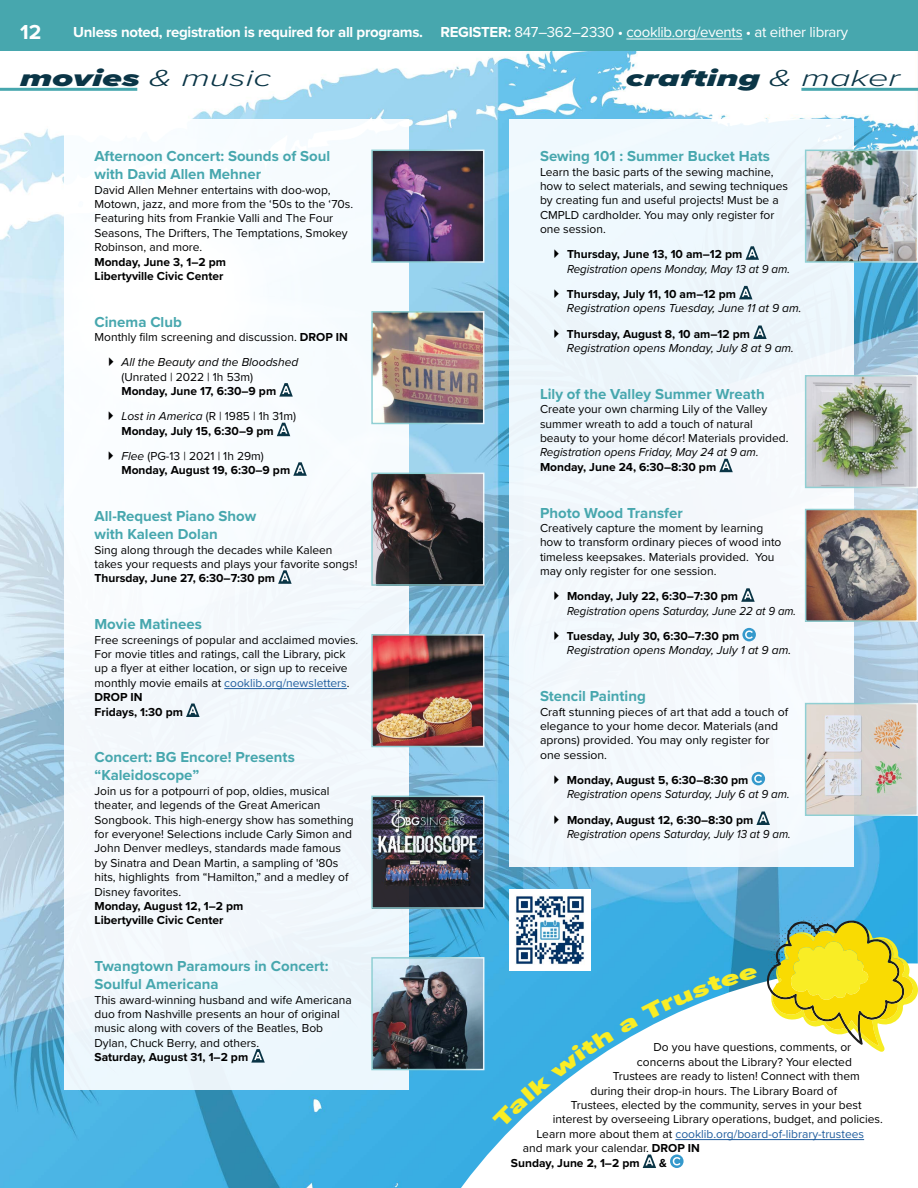
<style>
.page{position:relative;width:918px;height:1188px;background:#fff}
.page>*{position:absolute;margin:0;border:0;box-sizing:border-box;transform-origin:0 0}
.t1{font:italic 900 24px "Proxima Nova";color:#0a3546;scale:1.5 1}
.t2{font:700 21px "Proxima Nova";color:#fff}
.t3{font:700 15px/18px "Proxima Nova";color:#47a7ae}
.t4{font:700 15px "Proxima Nova";letter-spacing:-.02em;color:#fff}
.t5{font:12px/14.4px "Proxima Nova";color:#000}
.t6{font:700 12px/14.4px "Proxima Nova";color:#000}
.t7{font:italic 12px "Proxima Nova";color:#000}
.t8{font:italic 12px "Proxima Nova";color:#000;scale:.96 1}
.t9{font:12px "Proxima Nova";color:#215e9e}
.t10{font:italic 12px "Proxima Nova";color:#000;scale:.94 1}
.t11{font:italic 12px "Proxima Nova";color:#000;scale:.95 1}
.s1{font-weight:400}
.s2{font-weight:300}
.s3{font-weight:700}
.s4{font-style:italic}
.s5{font-weight:400;font-style:italic}
.s6{color:#215e9e}
.s7{color:#000}
</style>
<div class="page">
<img style="left:0;top:50px;width:918px;height:1138px">
<svg style="left:352px;top:963px;width:566px;height:225px"></svg>
<hr style="left:801px;top:88px;width:117px;height:3px;background:#47a7ae">
<div style="left:0;top:0;width:918px;height:50px;background:#47a7ae"></div>
<hr style="left:626px;top:39px;width:116px;height:1px;background:#fff">
<hr style="left:0;top:88px;width:137px;height:3px;background:#47a7ae">
<div style="left:64px;top:119px;width:344px;height:971px;background:#f6fafe"></div>
<div style="left:510px;top:119px;width:344px;height:748px;background:#f2f8fd"></div>
<hr style="left:224px;top:688px;width:123px;height:1px;background:#215e9e">
<svg style="left:279px;top:383px;width:14px;height:14px"></svg>
<svg style="left:277px;top:423px;width:13px;height:13px"></svg>
<svg style="left:293px;top:462px;width:14px;height:14px"></svg>
<svg style="left:278px;top:570px;width:14px;height:14px"></svg>
<svg style="left:186px;top:704px;width:14px;height:13px"></svg>
<svg style="left:251px;top:1049px;width:14px;height:14px"></svg>
<svg style="left:746px;top:246px;width:13px;height:14px"></svg>
<svg style="left:739px;top:286px;width:14px;height:13px"></svg>
<svg style="left:753px;top:326px;width:14px;height:13px"></svg>
<svg style="left:719px;top:459px;width:14px;height:13px"></svg>
<svg style="left:741px;top:588px;width:14px;height:14px"></svg>
<svg style="left:742px;top:628px;width:14px;height:13px"></svg>
<svg style="left:745px;top:630px;width:8px;height:9px"></svg>
<div style="left:752px;top:772px;width:13px;height:13px;background:#3599cc;border-radius:50%"></div>
<svg style="left:754px;top:774px;width:8px;height:9px"></svg>
<svg style="left:756px;top:812px;width:14px;height:13px"></svg>
<hr style="left:675px;top:1139px;width:189px;height:1px;background:#215e9e">
<svg style="left:643px;top:1155px;width:13px;height:13px"></svg>
<svg style="left:670px;top:1155px;width:14px;height:13px"></svg>
<svg style="left:673px;top:1157px;width:8px;height:8px"></svg>
<svg style="left:766px;top:915px;width:152px;height:137px"></svg>
<img style="left:374px;top:153px;width:107px;height:107px">
<img style="left:374px;top:476px;width:107px;height:107px">
<div style="left:371px;top:473px;width:113px;height:113px;border:2px solid #fff"></div>
<img style="left:374px;top:960px;width:107px;height:107px">
<div style="left:371px;top:957px;width:113px;height:113px;border:2px solid #fff"></div>
<img style="left:374px;top:799px;width:107px;height:107px">
<img style="left:808px;top:153px;width:107px;height:107px">
<div style="left:805px;top:150px;width:113px;height:113px;border:2px solid #fff"></div>
<img style="left:808px;top:378px;width:107px;height:107px">
<div style="left:805px;top:375px;width:113px;height:113px;border:2px solid #fff"></div>
<img style="left:808px;top:512px;width:107px;height:107px">
<img style="left:808px;top:706px;width:107px;height:107px">
<div style="left:805px;top:703px;width:113px;height:113px;border:2px solid #fff"></div>
<img style="left:374px;top:314px;width:107px;height:107px">
<div style="left:371px;top:311px;width:113px;height:113px;border:2px solid #fff"></div>
<img style="left:374px;top:637px;width:107px;height:107px">
<img style="left:510px;top:889px;width:81px;height:78px">
<svg style="left:492px;top:967px;width:266px;height:162px"></svg>
<h2 class="t2" style="left:20px;top:16px;width:23px">12</h2>
<p class="t4" style="left:73px;top:20px;width:776px">Unless noted, registration is required for all programs. REGISTER: <span class="s1">847–362–2330 • cooklib.org/events • at either library</span></p>
<h1 class="t1" style="left:20px;top:60px;width:169px">movies <span class="s2">&amp; music</span></h1>
<h1 class="t1" style="left:626px;top:60px;width:184px">crafting <span class="s2">&amp; maker</span></h1>
<p class="t3" style="left:94px;top:147px;width:237px">Afternoon Concert: Sounds of Soul with David Allen Mehner</p>
<p class="t5" style="left:94px;top:182px;width:260px">David Allen Mehner entertains with doo-wop, Motown, jazz, and more from the ‘50s to the ‘70s.<br>Featuring hits from Frankie Valli and The Four Seasons, The Drifters, The Temptations, Smokey Robinson, and more.</p>
<p class="t6" style="left:94px;top:254px;width:133px">Monday, June 3, 1–2 pm<br>Libertyville Civic Center</p>
<p class="t3" style="left:94px;top:312px;width:89px">Cinema Club</p>
<p class="t5" style="left:122px;top:324px;width:228px;line-height:25.2px;text-indent:-27px">Monthly film screening and discussion. <span class="s3">DROP IN<br></span><span class="s4">All the Beauty and the Bloodshed</span></p>
<p class="t5" style="left:122px;top:369px;width:133px">(Unrated | 2022 | 1h 53m)</p>
<p class="t6" style="left:121px;top:378px;width:176px;line-height:25.2px">Monday, June 17, 6:30–9 pm<br><span class="s5">Lost in America</span> <span class="s1">(R | 1985 | 1h 31m)</span></p>
<p class="t6" style="left:121px;top:418px;width:154px;line-height:25.2px">Monday, July 15, 6:30–9 pm<br><span class="s5">Flee</span> <span class="s1">(PG-13 | 2021 | 1h 29m)</span></p>
<p class="t6" style="left:121px;top:463px;width:170px">Monday, August 19, 6:30–9 pm</p>
<p class="t3" style="left:94px;top:507px;width:163px">All-Request Piano Show with Kaleen Dolan</p>
<p class="t5" style="left:94px;top:542px;width:264px">Sing along through the decades while Kaleen takes your requests and plays your favorite songs!</p>
<p class="t6" style="left:94px;top:571px;width:182px">Thursday, June 27, 6:30–7:30 pm</p>
<p class="t3" style="left:94px;top:615px;width:109px">Movie Matinees</p>
<p class="t5" style="left:94px;top:632px;width:265px">Free screenings of popular and acclaimed movies.<br>For movie titles and ratings, call the Library, pick up a flyer at either location, or sign up to receive monthly movie emails at <span class="s6">cooklib.org/newsletters</span>.<br><span class="s3">DROP IN<br>Fridays, 1:30 pm</span></p>
<p class="t3" style="left:94px;top:748px;width:202px">Concert: BG Encore! Presents “Kaleidoscope”</p>
<p class="t5" style="left:94px;top:783px;width:261px">Join us for a potpourri of pop, oldies, musical theater, and legends of the Great American Songbook. This high-energy show has something for everyone! Selections include Carly Simon and John Denver medleys, standards made famous by Sinatra and Dean Martin, a sampling of '80s hits, highlights from “Hamilton,” and a medley of Disney favorites.</p>
<p class="t6" style="left:94px;top:898px;width:150px">Monday, August 12, 1–2 pm<br>Libertyville Civic Center</p>
<p class="t3" style="left:94px;top:957px;width:235px">Twangtown Paramours in Concert:<br>Soulful Americana</p>
<p class="t5" style="left:94px;top:992px;width:259px">This award-winning husband and wife Americana duo from Nashville presents an hour of original music along with covers of the Beatles, Bob Dylan, Chuck Berry, and others.</p>
<p class="t6" style="left:94px;top:1050px;width:155px">Saturday, August 31, 1–2 pm</p>
<p class="t3" style="left:540px;top:147px;width:232px">Sewing 101 : Summer Bucket Hats</p>
<p class="t5" style="left:540px;top:164px;width:250px">Learn the basic parts of the sewing machine, how to select materials, and sewing techniques by creating fun and useful projects! Must be a CMPLD cardholder. You may only register for one session.</p>
<p class="t6" style="left:567px;top:247px;width:177px">Thursday, June 13, 10 am–12 pm</p>
<p class="t8" style="left:567px;top:260px;width:234px">Registration opens Monday, May 13 at 9 am.</p>
<p class="t6" style="left:567px;top:286px;width:170px">Thursday, July 11, 10 am–12 pm</p>
<p class="t7" style="left:567px;top:299px;width:236px">Registration opens Tuesday, June 11 at 9 am.</p>
<p class="t6" style="left:567px;top:326px;width:185px">Thursday, August 8, 10 am–12 pm</p>
<p class="t7" style="left:567px;top:339px;width:229px">Registration opens Monday, July 8 at 9 am.</p>
<p class="t3" style="left:540px;top:384px;width:226px">Lily of the Valley Summer Wreath</p>
<p class="t5" style="left:540px;top:401px;width:250px">Create your own charming Lily of the Valley summer wreath to add a touch of natural beauty to your home décor! Materials provided.</p>
<p class="t7" style="left:540px;top:443px;width:220px">Registration opens Friday, May 24 at 9 am.</p>
<p class="t6" style="left:540px;top:459px;width:178px">Monday, June 24, 6:30–8:30 pm</p>
<p class="t3" style="left:540px;top:503px;width:144px">Photo Wood Transfer</p>
<p class="t5" style="left:540px;top:520px;width:243px">Creatively capture the moment by learning how to transform ordinary pieces of wood into timeless keepsakes. Materials provided. You may only register for one session.</p>
<p class="t6" style="left:567px;top:589px;width:173px">Monday, July 22, 6:30–7:30 pm</p>
<p class="t10" style="left:567px;top:602px;width:245px">Registration opens Saturday, June 22 at 9 am.</p>
<p class="t6" style="left:567px;top:628px;width:174px">Tuesday, July 30, 6:30–7:30 pm</p>
<p class="t7" style="left:567px;top:641px;width:226px">Registration opens Monday, July 1 at 9 am.</p>
<p class="t3" style="left:540px;top:687px;width:107px">Stencil Painting</p>
<p class="t5" style="left:540px;top:704px;width:250px">Craft stunning pieces of art that add a touch of elegance to your home decor. Materials (and aprons) provided. You may only register for one session.</p>
<p class="t6" style="left:567px;top:772px;width:183px">Monday, August 5, 6:30–8:30 pm</p>
<p class="t8" style="left:567px;top:785px;width:234px">Registration opens Saturday, July 6 at 9 am.</p>
<p class="t6" style="left:567px;top:812px;width:188px">Monday, August 12, 6:30–8:30 pm</p>
<p class="t11" style="left:567px;top:825px;width:237px">Registration opens Saturday, July 13 at 9 am.</p>
<p class="t5" style="left:653px;top:1040px;width:199px">Do you have questions, comments, or</p>
<p class="t5" style="left:637px;top:1054px;width:216px">concerns about the Library? Your elected</p>
<p class="t5" style="left:613px;top:1068px;width:248px">Trustees are ready to listen! Connect with them</p>
<p class="t5" style="left:590px;top:1083px;width:248px">during their drop-in hours. The Library Board of</p>
<p class="t5" style="left:571px;top:1097px;width:292px">Trustees, elected by the community, serves in your best</p>
<p class="t5" style="left:553px;top:1112px;width:332px">interest by overseeing Library operations, budget, and policies.</p>
<p class="t9" style="left:536px;top:1125px;width:329px"><span class="s7">Learn more about them at</span> cooklib.org/board-of-library-trustees</p>
<p class="t5" style="left:523px;top:1140px;width:179px">and mark your calendar. <span class="s3">DROP IN</span></p>
<p class="t6" style="left:511px;top:1155px;width:130px">Sunday, June 2, 1–2 pm</p>
<p class="t6" style="left:659px;top:1155px;width:9px">&amp;</p>
</div>
